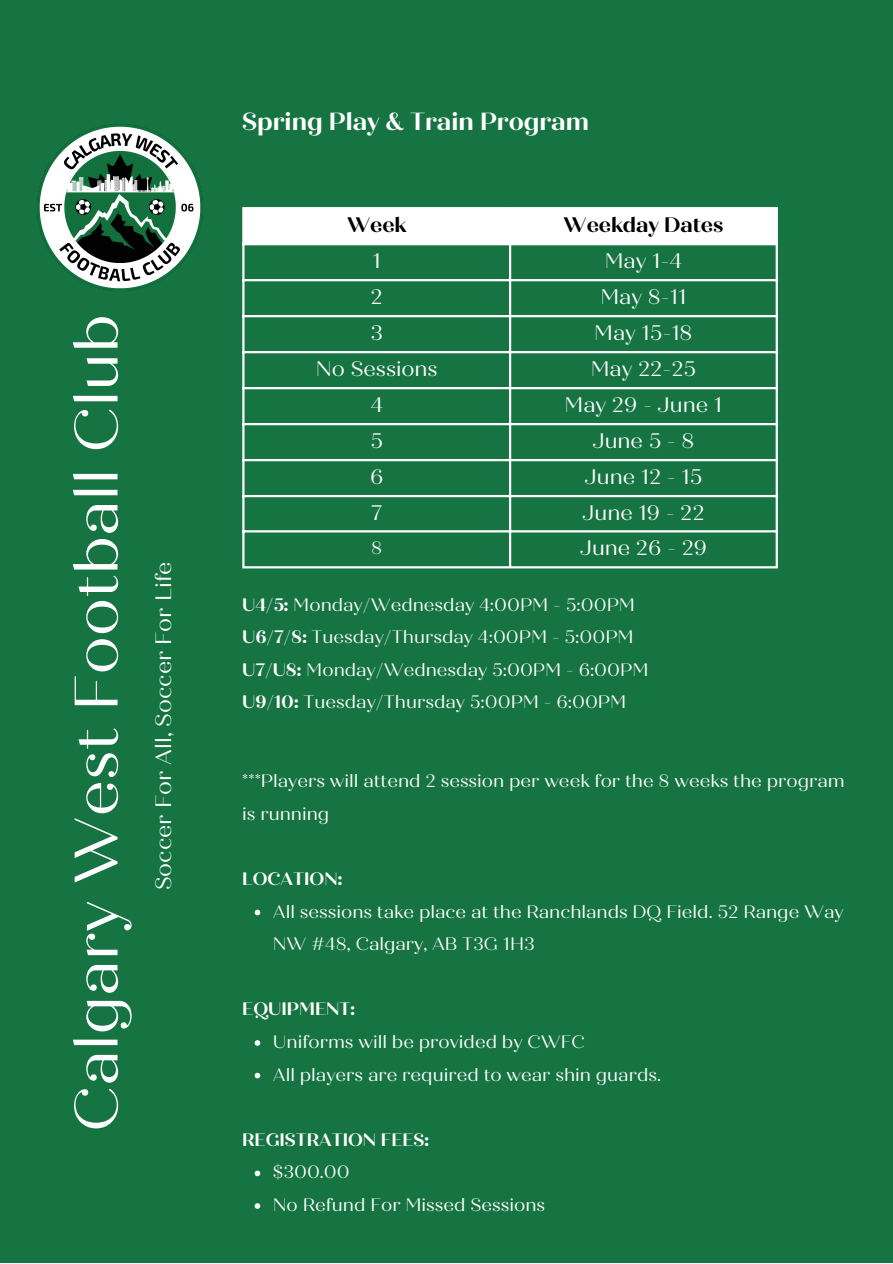
<style>
.page{position:relative;width:893px;height:1264px;background:#fff}
.page>*{position:absolute;margin:0;border:0;box-sizing:border-box;transform-origin:0 0}
.t1{font:61.2px "Quiche Display";color:#fff}
.t2{font:700 24.75px "Quiche Display";color:#fff}
.t3{font:22.35px "Quiche Display";color:#fff}
.t4{font:21px "Quiche Display";color:#fff}
.t5{font:700 21px "Quiche Display";color:#000}
.t6{font:18px/32.5px "Quiche Display";color:#fff}
.t7{font:700 18px "Quiche Display";color:#fff}
.s1{font-weight:700}
</style>
<div class="page">
<div style="left:0;top:0;width:892px;height:1262px;background:#157441"></div>
<img style="left:37px;top:124px;width:166px;height:166px">
<div style="left:244px;top:209px;width:531px;height:34px;background:#fff"></div>
<hr style="left:242px;top:209px;width:2px;height:357px;background:#fff">
<hr style="left:509px;top:209px;width:2px;height:357px;background:#fff">
<hr style="left:775px;top:209px;width:2px;height:357px;background:#fff">
<hr style="left:242px;top:207px;width:535px;height:2px;background:#fff">
<hr style="left:242px;top:243px;width:535px;height:2px;background:#fff">
<hr style="left:242px;top:279px;width:535px;height:2px;background:#fff">
<hr style="left:242px;top:315px;width:535px;height:2px;background:#fff">
<hr style="left:242px;top:351px;width:535px;height:2px;background:#fff">
<hr style="left:242px;top:387px;width:535px;height:2px;background:#fff">
<hr style="left:242px;top:423px;width:535px;height:2px;background:#fff">
<hr style="left:242px;top:459px;width:535px;height:2px;background:#fff">
<hr style="left:242px;top:495px;width:535px;height:2px;background:#fff">
<hr style="left:242px;top:530px;width:535px;height:2px;background:#fff">
<hr style="left:242px;top:566px;width:535px;height:2px;background:#fff">
<svg style="left:254px;top:909px;width:6px;height:6px"></svg>
<svg style="left:254px;top:1040px;width:6px;height:5px"></svg>
<svg style="left:254px;top:1072px;width:6px;height:6px"></svg>
<svg style="left:254px;top:1170px;width:6px;height:6px"></svg>
<svg style="left:254px;top:1203px;width:6px;height:5px"></svg>
<h1 class="t1" style="left:60px;top:1131px;width:818px;rotate:-90deg">Calgary West Football Club</h1>
<p class="t3" style="left:150px;top:890px;width:330px;rotate:-90deg">Soccer For All, Soccer For Life</p>
<h2 class="t2" style="left:242px;top:107px;width:348px">Spring Play &amp; Train Program</h2>
<p class="t5" style="left:347px;top:212px;width:61px">Week</p>
<p class="t5" style="left:563px;top:212px;width:161px">Weekday Dates</p>
<p class="t4" style="left:372px;top:248px;width:10px">1</p>
<p class="t4" style="left:604px;top:248px;width:79px">May 1-4</p>
<p class="t4" style="left:370px;top:284px;width:14px">2</p>
<p class="t4" style="left:600px;top:284px;width:87px">May 8-11</p>
<p class="t4" style="left:370px;top:320px;width:14px">3</p>
<p class="t4" style="left:594px;top:320px;width:100px">May 15-18</p>
<p class="t4" style="left:316px;top:356px;width:123px">No Sessions</p>
<p class="t4" style="left:590px;top:356px;width:107px">May 22-25</p>
<p class="t4" style="left:370px;top:392px;width:14px">4</p>
<p class="t4" style="left:564px;top:392px;width:159px">May 29 - June 1</p>
<p class="t4" style="left:370px;top:428px;width:14px">5</p>
<p class="t4" style="left:592px;top:428px;width:103px">June 5 - 8</p>
<p class="t4" style="left:370px;top:464px;width:15px">6</p>
<p class="t4" style="left:584px;top:464px;width:119px">June 12 - 15</p>
<p class="t4" style="left:371px;top:500px;width:13px">7</p>
<p class="t4" style="left:582px;top:500px;width:124px">June 19 - 22</p>
<p class="t6" style="left:371px;top:531px;width:13px">8</p>
<p class="t4" style="left:579px;top:535px;width:129px">June 26 - 29</p>
<p class="t6" style="left:242px;top:588px;width:407px"><span class="s1">U4/5:</span> Monday/Wednesday 4:00PM - 5:00PM <span class="s1">U6/7/8:</span> Tuesday/Thursday 4:00PM - 5:00PM <span class="s1">U7/U8:</span> Monday/Wednesday 5:00PM - 6:00PM <span class="s1">U9/10:</span> Tuesday/Thursday 5:00PM - 6:00PM</p>
<p class="t6" style="left:242px;top:764px;width:603px">***Players will attend 2 session per week for the 8 weeks the program is running</p>
<p class="t7" style="left:242px;top:868px;width:101px">LOCATION:</p>
<p class="t6" style="left:273px;top:895px;width:572px">All sessions take place at the Ranchlands DQ Field. 52 Range Way<br>NW #48, Calgary, AB T3G 1H3</p>
<p class="t7" style="left:242px;top:998px;width:114px">EQUIPMENT:</p>
<p class="t6" style="left:273px;top:1025px;width:389px">Uniforms will be provided by CWFC<br>All players are required to wear shin guards.</p>
<p class="t7" style="left:242px;top:1128px;width:188px">REGISTRATION FEES:</p>
<p class="t6" style="left:273px;top:1156px;width:274px">$300.00<br>No Refund For Missed Sessions</p>
</div>
